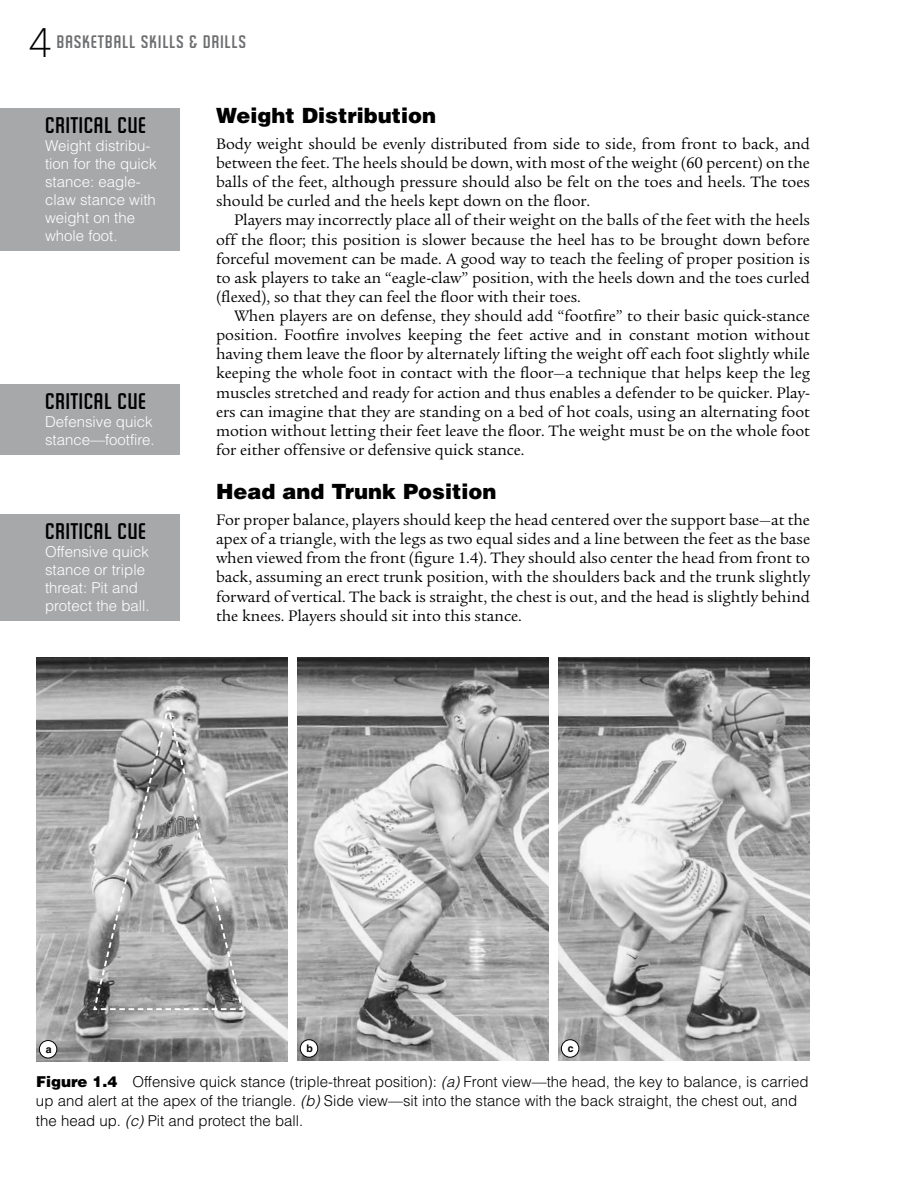
<style>
.page{position:relative;width:918px;height:1188px;background:#fff}
.page>*{position:absolute;margin:0;border:0;box-sizing:border-box;transform-origin:0 0}
.t1{font:22.5px "Featured Item";letter-spacing:.015em;color:#000}
.t2{font:900 21px "Helvetica LT Std";color:#000}
.t3{font:18px "Featured Item";letter-spacing:.04em;color:#6d6e70}
.t4{font:16.5px/19px "Legacy Serif Std";color:#000;text-align:justify}
.t5{font:300 15px/19.5px "Helvetica LT Std";color:#000}
.t6{font:300 15px/18px "Helvetica LT Std";color:#fff}
.t7{font:700 10.5px "Helvetica LT Std";color:#000}
.s1{font-family:"Benton Sans";font-weight:300;font-size:39px;color:#000}
.s2{font-weight:900}
.s3{font-style:italic}
</style>
<div class="page">
<div style="left:0;top:108px;width:180px;height:142px;background:#a6a8aa"></div>
<div style="left:0;top:384px;width:180px;height:70px;background:#a6a8aa"></div>
<div style="left:0;top:514px;width:180px;height:107px;background:#a6a8aa"></div>
<img style="left:297px;top:657px;width:252px;height:404px">
<div style="left:300px;top:1040px;width:18px;height:17px;background:#fff;border-radius:50%"></div>
<div style="left:300px;top:1039px;width:18px;height:19px;border:1px solid #000;border-radius:50%"></div>
<img style="left:558px;top:657px;width:252px;height:404px">
<div style="left:561px;top:1040px;width:18px;height:17px;background:#fff;border-radius:50%"></div>
<div style="left:561px;top:1039px;width:18px;height:19px;border:1px solid #000;border-radius:50%"></div>
<img style="left:36px;top:657px;width:252px;height:404px">
<div style="left:39px;top:1041px;width:18px;height:17px;background:#fff;border-radius:50%"></div>
<div style="left:39px;top:1040px;width:18px;height:18px;border:1px solid #000;border-radius:50%"></div>
<svg style="left:92px;top:699px;width:152px;height:312px;background:#acacac"></svg>
<p class="t3" style="left:28px;top:32px;width:219px"><span class="s1">4</span> BASKETBALL SKILLS &amp; DRILLS</p>
<h1 class="t1" style="left:45px;top:112px;width:102px">CRITICAL CUE</h1>
<p class="t6" style="left:45px;top:136px;width:113px">Weight distribu&shy;tion for the quick stance: eagle&shy;claw stance with weight on the whole foot.</p>
<h1 class="t1" style="left:45px;top:388px;width:102px">CRITICAL CUE</h1>
<p class="t6" style="left:45px;top:412px;width:111px">Defensive quick stance—footfire.</p>
<h1 class="t1" style="left:45px;top:519px;width:102px">CRITICAL CUE</h1>
<p class="t6" style="left:45px;top:543px;width:106px">Offensive quick stance or triple threat: Pit and protect the ball.</p>
<p class="t2" style="left:216px;top:102px;width:222px">Weight Distribution</p>
<p class="t4" style="left:216px;top:134px;width:596px">Body weight should be evenly distributed from side to side, from front to back, and between the feet. The heels should be down, with most of the weight (60 percent) on the balls of the feet, although pressure should also be felt on the toes and heels. The toes should be curled and the heels kept down on the floor.</p>
<p class="t4" style="left:216px;top:211px;width:596px;text-indent:18px">Players may incorrectly place all of their weight on the balls of the feet with the heels off the floor; this position is slower because the heel has to be brought down before forceful movement can be made. A good way to teach the feeling of proper position is to ask players to take an “eagle-claw” position, with the heels down and the toes curled (flexed), so that they can feel the floor with their toes.</p>
<p class="t4" style="left:216px;top:307px;width:596px;text-indent:18px">When players are on defense, they should add “footfire” to their basic quick-stance position. Footfire involves keeping the feet active and in constant motion without having them leave the floor by alternately lifting the weight off each foot slightly while keeping the whole foot in contact with the floor—a technique that helps keep the leg muscles stretched and ready for action and thus enables a defender to be quicker. Play&shy;ers can imagine that they are standing on a bed of hot coals, using an alternating foot motion without letting their feet leave the floor. The weight must be on the whole foot for either offensive or defensive quick stance.</p>
<p class="t2" style="left:216px;top:478px;width:282px">Head and Trunk Position</p>
<p class="t4" style="left:216px;top:511px;width:596px">For proper balance, players should keep the head centered over the support base—at the apex of a triangle, with the legs as two equal sides and a line between the feet as the base when viewed from the front (figure 1.4). They should also center the head from front to back, assuming an erect trunk position, with the shoulders back and the trunk slightly forward of vertical. The back is straight, the chest is out, and the head is slightly behind the knees. Players should sit into this stance.</p>
<p class="t7" style="left:46px;top:1043px;width:7px">a</p>
<p class="t7" style="left:306px;top:1042px;width:8px">b</p>
<p class="t7" style="left:568px;top:1042px;width:7px">c</p>
<p class="t5" style="left:36px;top:1071px;width:774px"><span class="s2">Figure 1.4</span> Offensive quick stance (triple-threat position): <span class="s3">(a)</span> Front view—the head, the key to balance, is carried up and alert at the apex of the triangle. <span class="s3">(b)</span> Side view—sit into the stance with the back straight, the chest out, and the head up. <span class="s3">(c)</span> Pit and protect the ball.</p>
</div>
